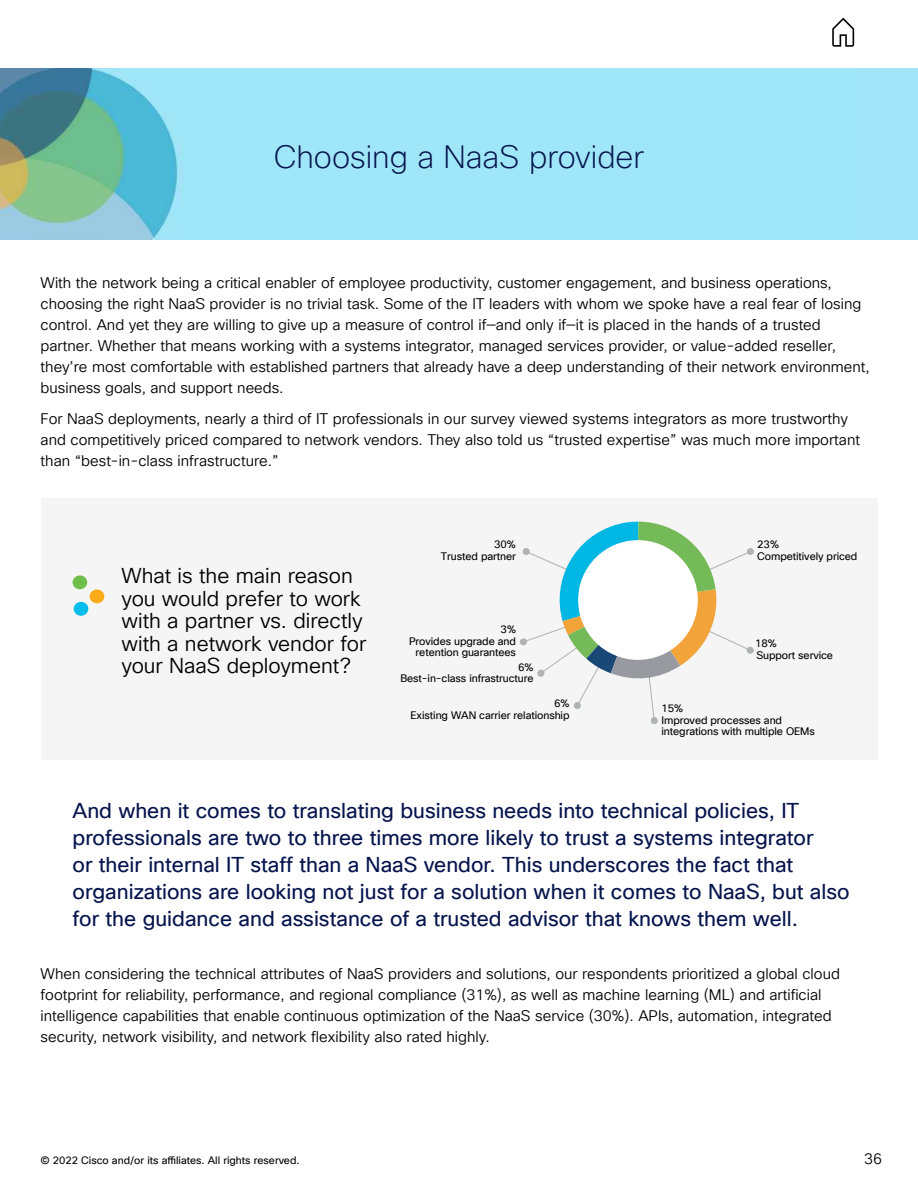
<style>
.page{position:relative;width:918px;height:1188px;background:#fff}
.page>*{position:absolute;margin:0;border:0;box-sizing:border-box;transform-origin:0 0}
.t1{font:200 31.5px "Cisco Sans TT";color:#06144d}
.t2{font:21px/27px "Cisco Sans TT";color:#06144d}
.t3{font:21px/22.5px "Cisco Sans TT Light";color:#000}
.t4{font:15px/21px "Cisco Sans TT Light";color:#000}
.t5{font:10.65px/11.7px "Cisco Sans TT";letter-spacing:-.01em;color:#000;text-align:right}
.t6{font:10.5px "Cisco Sans TT";color:#000}
</style>
<div class="page">
<svg style="left:832px;top:18px;width:22px;height:29px"></svg>
<div style="left:0;top:69px;width:918px;height:171px;background:#a1e4f7"></div>
<img style="left:0;top:69px;width:178px;height:171px">
<div style="left:41px;top:499px;width:837px;height:261px;background:#f5f5f6"></div>
<div style="left:73px;top:575px;width:14px;height:14px;background:#6ebe4a;border-radius:50%"></div>
<div style="left:90px;top:589px;width:14px;height:14px;background:#fbab18;border-radius:50%"></div>
<div style="left:74px;top:602px;width:14px;height:14px;background:#00bceb;border-radius:50%"></div>
<svg style="left:520px;top:522px;width:234px;height:202px"></svg>
<div style="left:578px;top:540px;width:120px;height:120px;background:#fff;border-radius:50%"></div>
<h1 class="t1" style="left:274px;top:136px;width:372px">Choosing a NaaS provider</h1>
<p class="t4" style="left:41px;top:272px;width:831px">With the network being a critical enabler of employee productivity, customer engagement, and business operations, choosing the right NaaS provider is no trivial task. Some of the IT leaders with whom we spoke have a real fear of losing control. And yet they are willing to give up a measure of control if—and only if—it is placed in the hands of a trusted partner. Whether that means working with a systems integrator, managed services provider, or value-added reseller, they’re most comfortable with established partners that already have a deep understanding of their network environment, business goals, and support needs.</p>
<p class="t4" style="left:41px;top:409px;width:821px">For NaaS deployments, nearly a third of IT professionals in our survey viewed systems integrators as more trustworthy and competitively priced compared to network vendors. They also told us “trusted expertise” was much more important than “best-in-class infrastructure.”</p>
<h2 class="t3" style="left:122px;top:566px;width:246px">What is the main reason you would prefer to work with a partner vs. directly with a network vendor for your NaaS deployment?</h2>
<p class="t5" style="left:441px;top:539px;width:77px">30%<br>Trusted partner</p>
<p class="t5" style="left:409px;top:624px;width:109px">3%<br>Provides upgrade and retention guarantees</p>
<p class="t5" style="left:400px;top:661px;width:135px">6%<br>Best-in-class infrastructure</p>
<p class="t5" style="left:411px;top:698px;width:160px">6%<br>Existing WAN carrier relationship</p>
<p class="t5" style="left:757px;top:539px;width:102px;text-align:left">23%<br>Competitively priced</p>
<p class="t5" style="left:755px;top:638px;width:80px;text-align:left">18%<br>Support service</p>
<p class="t5" style="left:661px;top:703px;width:155px;text-align:left">15%<br>Improved processes and integrations with multiple OEMs</p>
<p class="t2" style="left:73px;top:797px;width:779px">And when it comes to translating business needs into technical policies, IT professionals are two to three times more likely to trust a systems integrator<br>or their internal IT staff than a NaaS vendor. This underscores the fact that organizations are looking not just for a solution when it comes to NaaS, but also for the guidance and assistance of a trusted advisor that knows them well.</p>
<p class="t4" style="left:41px;top:963px;width:801px">When considering the technical attributes of NaaS providers and solutions, our respondents prioritized a global cloud footprint for reliability, performance, and regional compliance (31%), as well as machine learning (ML) and artificial intelligence capabilities that enable continuous optimization of the NaaS service (30%). APIs, automation, integrated security, network visibility, and network flexibility also rated highly.</p>
<p class="t6" style="left:40px;top:1153px;width:261px">© 2022 Cisco and/or its affiliates. All rights reserved.</p>
<p class="t4" style="left:864px;top:1149px;width:19px">36</p>
</div>
